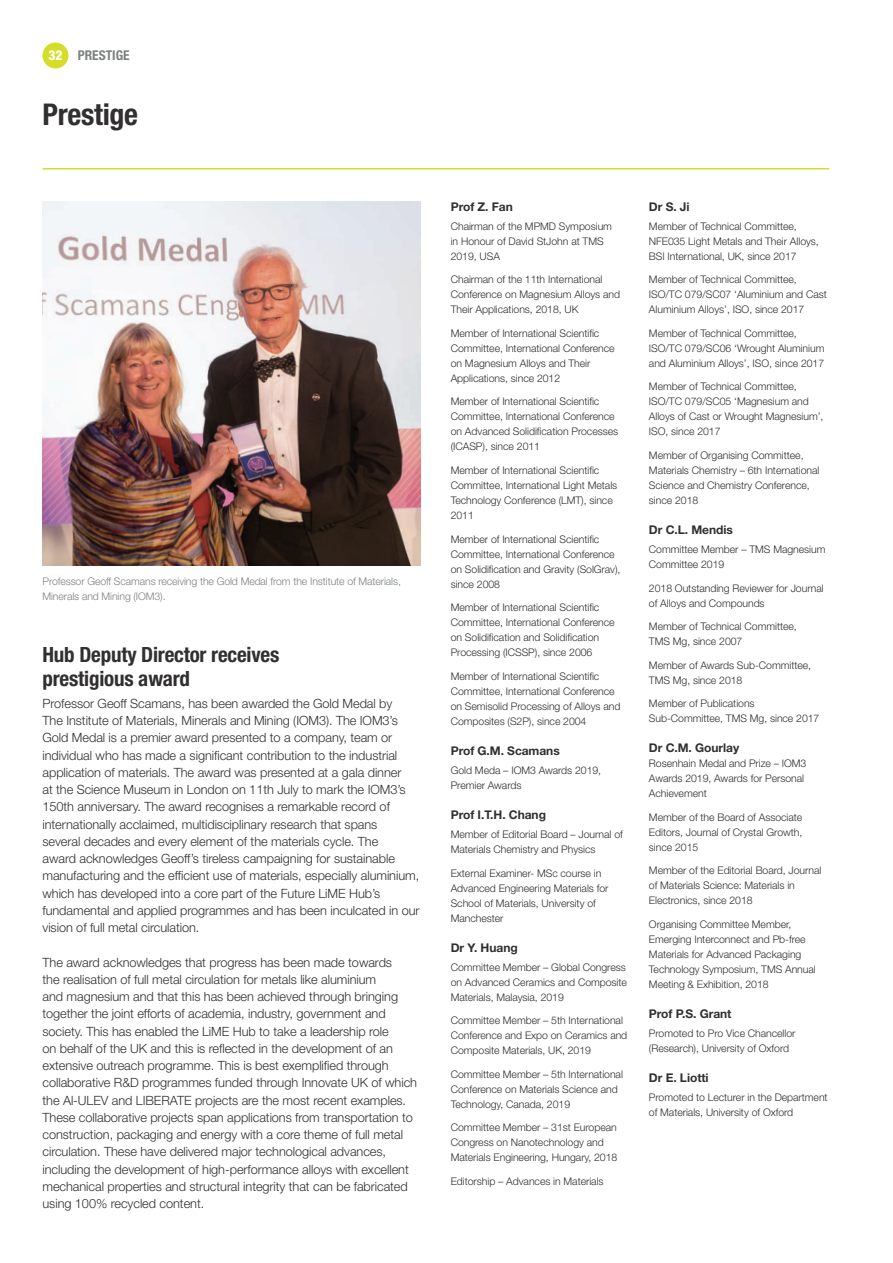
<style>
.page{position:relative;width:893px;height:1263px;background:#fff}
.page>*{position:absolute;margin:0;border:0;box-sizing:border-box;transform-origin:0 0}
.Report_Title{font:700 condensed 30px "Helvetica Neue";letter-spacing:-.01em;color:#312f30}
.Report_Subtitle{font:700 condensed 21px/24px "Helvetica Neue";letter-spacing:-.01em;color:#312f30}
.Running_Head_Left{font:700 condensed 13.5px "Helvetica Neue";color:#7e8182}
.Folios{font:800 condensed 13.5px "Helvetica Neue";color:#fff}
.Report_Body_Copy{font:300 12.75px/17.2px "Helvetica Neue";letter-spacing:-.005em;color:#312f30}
.Report_Body_Copy_Sma{font:700 12px "Helvetica Neue";letter-spacing:-.005em;color:#312f30}
.Report_Body_Copy_Sma-2{font:300 10.5px/15px "Helvetica Neue";letter-spacing:-.005em;color:#312f30}
.Report_Body_Copy-2{font:300 10.5px/15px "Helvetica Neue";letter-spacing:-.01em;color:#7e8182}
</style>
<div class="page">
<div style="left:43px;top:43px;width:25px;height:25px;background:#d6dd26;border-radius:50%"></div>
<hr style="left:43px;top:168px;width:786px;height:1px;background:#d6dd26">
<img style="left:43px;top:201px;width:378px;height:365px">
<p class="Folios" style="left:48px;top:47px;width:16px">32</p>
<p class="Running_Head_Left" style="left:78px;top:47px;width:53px">PRESTIGE</p>
<p class="Report_Title" style="left:43px;top:96px;width:97px">Prestige</p>
<p class="Report_Body_Copy-2" style="left:43px;top:573px;width:360px">Professor Geoff Scamans receiving the Gold Medal from the Institute of Materials,<br>Minerals and Mining (IOM3).</p>
<p class="Report_Subtitle" style="left:43px;top:643px;width:238px">Hub Deputy Director receives prestigious award</p>
<p class="Report_Body_Copy" style="left:43px;top:694px;width:379px">Professor Geoff Scamans, has been awarded the Gold Medal by<br>The Institute of Materials, Minerals and Mining (IOM3). The IOM3’s Gold Medal is a premier award presented to a company, team or individual who has made a significant contribution to the industrial application of materials. The award was presented at a gala dinner<br>at the Science Museum in London on 11th July to mark the IOM3’s 150th anniversary. The award recognises a remarkable record of internationally acclaimed, multidisciplinary research that spans<br>several decades and every element of the materials cycle. The<br>award acknowledges Geoff’s tireless campaigning for sustainable manufacturing and the efficient use of materials, especially aluminium, which has developed into a core part of the Future LiME Hub’s fundamental and applied programmes and has been inculcated in our vision of full metal circulation.</p>
<p class="Report_Body_Copy" style="left:43px;top:953px;width:376px">The award acknowledges that progress has been made towards<br>the realisation of full metal circulation for metals like aluminium<br>and magnesium and that this has been achieved through bringing together the joint efforts of academia, industry, government and society. This has enabled the LiME Hub to take a leadership role<br>on behalf of the UK and this is reflected in the development of an extensive outreach programme. This is best exemplified through collaborative R&amp;D programmes funded through Innovate UK of which the Al-ULEV and LIBERATE projects are the most recent examples.<br>These collaborative projects span applications from transportation to construction, packaging and energy with a core theme of full metal circulation. These have delivered major technological advances, including the development of high-performance alloys with excellent mechanical properties and structural integrity that can be fabricated using 100% recycled content.</p>
<p class="Report_Body_Copy_Sma" style="left:451px;top:199px;width:64px">Prof Z. Fan</p>
<p class="Report_Body_Copy_Sma-2" style="left:451px;top:218px;width:163px">Chairman of the MPMD Symposium in Honour of David StJohn at TMS<br>2019, USA</p>
<p class="Report_Body_Copy_Sma-2" style="left:451px;top:272px;width:171px">Chairman of the 11th International<br>Conference on Magnesium Alloys and<br>Their Applications, 2018, UK</p>
<p class="Report_Body_Copy_Sma-2" style="left:451px;top:325px;width:165px">Member of International Scientific<br>Committee, International Conference on Magnesium Alloys and Their<br>Applications, since 2012</p>
<p class="Report_Body_Copy_Sma-2" style="left:451px;top:394px;width:169px">Member of International Scientific Committee, International Conference on Advanced Solidification Processes (ICASP), since 2011</p>
<p class="Report_Body_Copy_Sma-2" style="left:451px;top:462px;width:168px">Member of International Scientific<br>Committee, International Light Metals<br>Technology Conference (LMT), since<br>2011</p>
<p class="Report_Body_Copy_Sma-2" style="left:451px;top:531px;width:171px">Member of International Scientific<br>Committee, International Conference on Solidification and Gravity (SolGrav), since 2008</p>
<p class="Report_Body_Copy_Sma-2" style="left:451px;top:599px;width:165px">Member of International Scientific Committee, International Conference on Solidification and Solidification Processing (ICSSP), since 2006</p>
<p class="Report_Body_Copy_Sma-2" style="left:451px;top:668px;width:171px">Member of International Scientific Committee, International Conference on Semisolid Processing of Alloys and Composites (S2P), since 2004</p>
<p class="Report_Body_Copy_Sma" style="left:451px;top:743px;width:111px">Prof G.M. Scamans</p>
<p class="Report_Body_Copy_Sma-2" style="left:451px;top:762px;width:152px">Gold Meda – IOM3 Awards 2019,<br>Premier Awards</p>
<p class="Report_Body_Copy_Sma" style="left:451px;top:807px;width:97px">Prof I.T.H. Chang</p>
<p class="Report_Body_Copy_Sma-2" style="left:451px;top:826px;width:174px">Member of Editorial Board – Journal of<br>Materials Chemistry and Physics</p>
<p class="Report_Body_Copy_Sma-2" style="left:451px;top:865px;width:159px">External Examiner- MSc course in<br>Advanced Engineering Materials for<br>School of Materials, University of<br>Manchester</p>
<p class="Report_Body_Copy_Sma" style="left:451px;top:940px;width:68px">Dr Y. Huang</p>
<p class="Report_Body_Copy_Sma-2" style="left:451px;top:959px;width:178px;text-align:justify">Committee Member – Global Congress on Advanced Ceramics and Composite Materials, Malaysia, 2019</p>
<p class="Report_Body_Copy_Sma-2" style="left:451px;top:1013px;width:178px">Committee Member – 5th International<br>Conference and Expo on Ceramics and<br>Composite Materials, UK, 2019</p>
<p class="Report_Body_Copy_Sma-2" style="left:451px;top:1066px;width:174px">Committee Member – 5th International<br>Conference on Materials Science and<br>Technology, Canada, 2019</p>
<p class="Report_Body_Copy_Sma-2" style="left:451px;top:1120px;width:168px">Committee Member – 31st European<br>Congress on Nanotechnology and<br>Materials Engineering, Hungary, 2018</p>
<p class="Report_Body_Copy_Sma-2" style="left:451px;top:1173px;width:154px">Editorship – Advances in Materials</p>
<p class="Report_Body_Copy_Sma" style="left:649px;top:199px;width:42px">Dr S. Ji</p>
<p class="Report_Body_Copy_Sma-2" style="left:649px;top:218px;width:171px">Member of Technical Committee,<br>NFE035 Light Metals and Their Alloys,<br>BSI International, UK, since 2017</p>
<p class="Report_Body_Copy_Sma-2" style="left:649px;top:272px;width:179px">Member of Technical Committee,<br>ISO/TC 079/SC07 ‘Aluminium and Cast<br>Aluminium Alloys’, ISO, since 2017</p>
<p class="Report_Body_Copy_Sma-2" style="left:649px;top:325px;width:177px">Member of Technical Committee,<br>ISO/TC 079/SC06 ‘Wrought Aluminium and Aluminium Alloys’, ISO, since 2017</p>
<p class="Report_Body_Copy_Sma-2" style="left:649px;top:379px;width:176px">Member of Technical Committee,<br>ISO/TC 079/SC05 ‘Magnesium and<br>Alloys of Cast or Wrought Magnesium’,<br>ISO, since 2017</p>
<p class="Report_Body_Copy_Sma-2" style="left:649px;top:447px;width:172px">Member of Organising Committee,<br>Materials Chemistry – 6th International<br>Science and Chemistry Conference, since 2018</p>
<p class="Report_Body_Copy_Sma" style="left:649px;top:522px;width:85px">Dr C.L. Mendis</p>
<p class="Report_Body_Copy_Sma-2" style="left:649px;top:542px;width:178px">Committee Member – TMS Magnesium<br>Committee 2019</p>
<p class="Report_Body_Copy_Sma-2" style="left:649px;top:580px;width:176px">2018 Outstanding Reviewer for Journal of Alloys and Compounds</p>
<p class="Report_Body_Copy_Sma-2" style="left:649px;top:619px;width:149px">Member of Technical Committee,<br>TMS Mg, since 2007</p>
<p class="Report_Body_Copy_Sma-2" style="left:649px;top:657px;width:164px">Member of Awards Sub-Committee,<br>TMS Mg, since 2018</p>
<p class="Report_Body_Copy_Sma-2" style="left:649px;top:696px;width:172px">Member of Publications<br>Sub-Committee, TMS Mg, since 2017</p>
<p class="Report_Body_Copy_Sma" style="left:649px;top:740px;width:92px">Dr C.M. Gourlay</p>
<p class="Report_Body_Copy_Sma-2" style="left:649px;top:756px;width:159px">Rosenhain Medal and Prize – IOM3<br>Awards 2019, Awards for Personal<br>Achievement</p>
<p class="Report_Body_Copy_Sma-2" style="left:649px;top:809px;width:155px;text-align:justify">Member of the Board of Associate Editors, Journal of Crystal Growth, since 2015</p>
<p class="Report_Body_Copy_Sma-2" style="left:649px;top:863px;width:174px">Member of the Editorial Board, Journal of Materials Science: Materials in<br>Electronics, since 2018</p>
<p class="Report_Body_Copy_Sma-2" style="left:649px;top:916px;width:168px">Organising Committee Member,<br>Emerging Interconnect and Pb-free<br>Materials for Advanced Packaging<br>Technology Symposium, TMS Annual<br>Meeting &amp; Exhibition, 2018</p>
<p class="Report_Body_Copy_Sma" style="left:649px;top:1006px;width:84px">Prof P.S. Grant</p>
<p class="Report_Body_Copy_Sma-2" style="left:649px;top:1025px;width:148px">Promoted to Pro Vice Chancellor (Research), University of Oxford</p>
<p class="Report_Body_Copy_Sma" style="left:649px;top:1070px;width:61px">Dr E. Liotti</p>
<p class="Report_Body_Copy_Sma-2" style="left:649px;top:1090px;width:180px">Promoted to Lecturer in the Department of Materials, University of Oxford</p>
</div>
